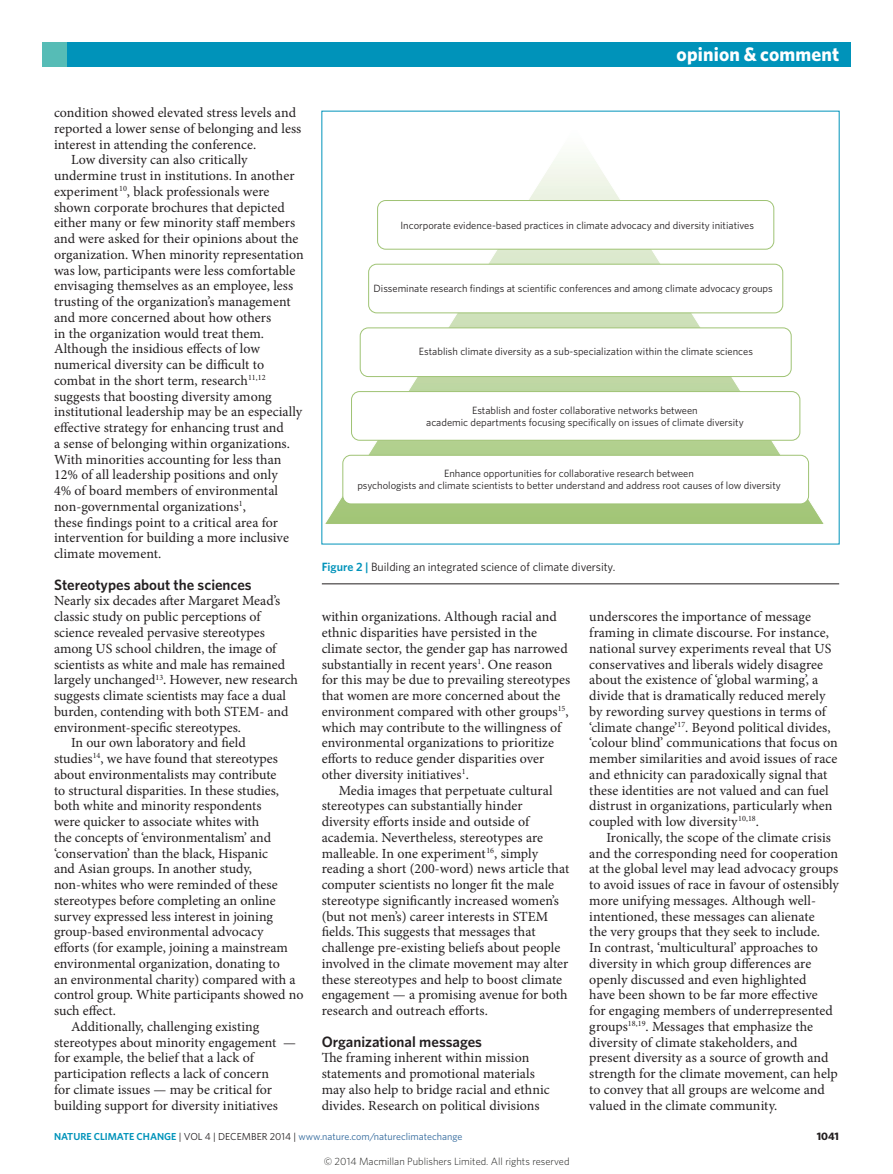
<style>
.page{position:relative;width:893px;height:1174px;background:#fff}
.page>*{position:absolute;margin:0;border:0;box-sizing:border-box;transform-origin:0 0}
.t1{font:700 19.5px "Whitney";letter-spacing:.01em;color:#fff}
.Head_1{font:600 15px "Whitney";color:#231f20}
.Body_text{font:13.95px/15.8px "Minion Pro";color:#231f20}
.Body_first{font:13.95px/15.8px "Minion Pro";color:#231f20}
.Figure_caption{font:12px "Whitney";letter-spacing:-.005em;color:#231f20}
.t2{font:700 10.8px "Whitney";color:#231f20}
.t3{font:10.5px/12.6px "Whitney";color:#231f20;text-align:center}
.t4{font:300 10.5px "Whitney";color:#1d1d1b}
.t5{font:10.2px "Whitney";color:#2f679b}
.s1{font-weight:600;color:#0093ba}
.s2{color:#231f20}
</style>
<div class="page">
<div style="left:43px;top:43px;width:807px;height:24px;background:#0093ba"></div>
<div style="left:43px;top:43px;width:24px;height:24px;background:#56bcb6"></div>
<svg style="left:325px;top:156px;width:499px;height:368px"></svg>
<div style="left:378px;top:200px;width:396px;height:49px;background:#fff;border-radius:8px"></div>
<div style="left:377px;top:200px;width:397px;height:49px;border:1px solid #9fc374;border-radius:8px"></div>
<div style="left:369px;top:264px;width:414px;height:49px;background:#fff;border-radius:8px"></div>
<div style="left:368px;top:264px;width:415px;height:49px;border:1px solid #9fc374;border-radius:8px"></div>
<div style="left:360px;top:328px;width:431px;height:48px;background:#fff;border-radius:8px"></div>
<div style="left:360px;top:327px;width:432px;height:50px;border:1px solid #9fc374;border-radius:8px"></div>
<div style="left:351px;top:391px;width:449px;height:49px;background:#fff;border-radius:8px"></div>
<div style="left:351px;top:391px;width:449px;height:49px;border:1px solid #9fc374;border-radius:8px"></div>
<div style="left:343px;top:455px;width:466px;height:49px;background:#fff;border-radius:8px"></div>
<div style="left:342px;top:455px;width:467px;height:49px;border:1px solid #9fc374;border-radius:8px"></div>
<hr style="left:322px;top:583px;width:517px;height:1px;background:#231f20">
<p class="Body_first" style="left:54px;top:105px;width:249px">condition showed elevated stress levels and reported a lower sense of belonging and less interest in attending the conference.</p>
<p class="Body_text" style="left:54px;top:152px;width:251px;text-indent:17px">Low diversity can also critically undermine trust in institutions. In another experiment<sup>10</sup>, black professionals were shown corporate brochures that depicted either many or few minority staff members and were asked for their opinions about the organization. When minority representation was low, participants were less comfortable envisaging themselves as an employee, less trusting of the organization’s management and more concerned about how others<br>in the organization would treat them.<br>Although the insidious effects of low numerical diversity can be difficult to combat in the short term, research<sup>11,12 </sup>suggests that boosting diversity among institutional leadership may be an especially effective strategy for enhancing trust and<br>a sense of belonging within organizations.<br>With minorities accounting for less than 12% of all leadership positions and only<br>4% of board members of environmental non-governmental organizations<sup>1</sup>,<br>these findings point to a critical area for intervention for building a more inclusive climate movement.</p>
<p class="Head_1" style="left:54px;top:574px;width:199px">Stereotypes about the sciences</p>
<p class="Body_first" style="left:54px;top:593px;width:245px">Nearly six decades after Margaret Mead’s classic study on public perceptions of science revealed pervasive stereotypes among US school children, the image of scientists as white and male has remained largely unchanged<sup>13</sup>. However, new research suggests climate scientists may face a dual burden, contending with both STEM- and environment-specific stereotypes.</p>
<p class="Body_text" style="left:54px;top:735px;width:251px;text-indent:17px">In our own laboratory and field<br>studies<sup>14</sup>, we have found that stereotypes about environmentalists may contribute<br>to structural disparities. In these studies, both white and minority respondents<br>were quicker to associate whites with<br>the concepts of ‘environmentalism’ and ‘conservation’ than the black, Hispanic<br>and Asian groups. In another study, non-whites who were reminded of these stereotypes before completing an online survey expressed less interest in joining group-based environmental advocacy<br>efforts (for example, joining a mainstream environmental organization, donating to<br>an environmental charity) compared with a control group. White participants showed no such effect.</p>
<p class="Body_text" style="left:54px;top:1018px;width:243px;text-indent:17px">Additionally, challenging existing stereotypes about minority engagement — for example, the belief that a lack of participation reflects a lack of concern<br>for climate issues — may be critical for building support for diversity initiatives</p>
<h1 class="t1" style="left:676px;top:41px;width:164px">opinion &amp; comment</h1>
<p class="t3" style="left:400px;top:219px;width:355px">Incorporate evidence-based practices in climate advocacy and diversity initiatives</p>
<p class="t3" style="left:374px;top:281px;width:401px">Disseminate research findings at scientific conferences and among climate advocacy groups</p>
<p class="t3" style="left:419px;top:345px;width:335px">Establish climate diversity as a sub-specialization within the climate sciences</p>
<p class="t3" style="left:426px;top:403px;width:319px">Establish and foster collaborative networks between<br>academic departments focusing specifically on issues of climate diversity</p>
<p class="t3" style="left:357px;top:466px;width:425px">Enhance opportunities for collaborative research between<br>psychologists and climate scientists to better understand and address root causes of low diversity</p>
<p class="Figure_caption" style="left:322px;top:559px;width:295px"><span class="s1">Figure 2 |</span> Building an integrated science of climate diversity.</p>
<p class="Body_text" style="left:322px;top:609px;width:250px">within organizations. Although racial and ethnic disparities have persisted in the climate sector, the gender gap has narrowed substantially in recent years<sup>1</sup>. One reason for this may be due to prevailing stereotypes that women are more concerned about the environment compared with other groups<sup>15</sup>, which may contribute to the willingness of environmental organizations to prioritize efforts to reduce gender disparities over other diversity initiatives<sup>1</sup>.</p>
<p class="Body_text" style="left:322px;top:782px;width:249px;text-indent:17px">Media images that perpetuate cultural stereotypes can substantially hinder diversity efforts inside and outside of academia. Nevertheless, stereotypes are malleable. In one experiment<sup>16</sup>, simply reading a short (200-word) news article that computer scientists no longer fit the male stereotype significantly increased women’s (but not men’s) career interests in STEM fields.This suggests that messages that challenge pre-existing beliefs about people involved in the climate movement may alter these stereotypes and help to boost climate engagement — a promising avenue for both research and outreach efforts.</p>
<p class="Head_1" style="left:322px;top:1031px;width:162px">Organizational messages</p>
<p class="Body_first" style="left:322px;top:1050px;width:230px">The framing inherent within mission statements and promotional materials may also help to bridge racial and ethnic divides. Research on political divisions</p>
<p class="Body_first" style="left:589px;top:609px;width:250px">underscores the importance of message framing in climate discourse. For instance, national survey experiments reveal that US conservatives and liberals widely disagree about the existence of ‘global warming’, a divide that is dramatically reduced merely by rewording survey questions in terms of ‘climate change’<sup>17</sup>. Beyond political divides, ‘colour blind’ communications that focus on member similarities and avoid issues of race and ethnicity can paradoxically signal that these identities are not valued and can fuel distrust in organizations, particularly when coupled with low diversity<sup>10,18</sup>.</p>
<p class="Body_text" style="left:589px;top:829px;width:251px;text-indent:17px">Ironically, the scope of the climate crisis and the corresponding need for cooperation at the global level may lead advocacy groups to avoid issues of race in favour of ostensibly more unifying messages. Although well&shy;intentioned, these messages can alienate<br>the very groups that they seek to include.<br>In contrast, ‘multicultural’ approaches to diversity in which group differences are openly discussed and even highlighted<br>have been shown to be far more effective<br>for engaging members of underrepresented groups<sup>18,19</sup>. Messages that emphasize the diversity of climate stakeholders, and present diversity as a source of growth and strength for the climate movement, can help to convey that all groups are welcome and valued in the climate community.</p>
<p class="t5" style="left:54px;top:1129px;width:410px"><span class="s1">NATURE CLIMATE CHANGE</span> <span class="s2">| VOL 4 | DECEMBER 2014 |</span> www.nature.com/natureclimatechange</p>
<p class="t2" style="left:817px;top:1129px;width:24px">1041</p>
<p class="t4" style="left:324px;top:1154px;width:247px">© 2014 Macmillan Publishers Limited. All rights reserved</p>
</div>
